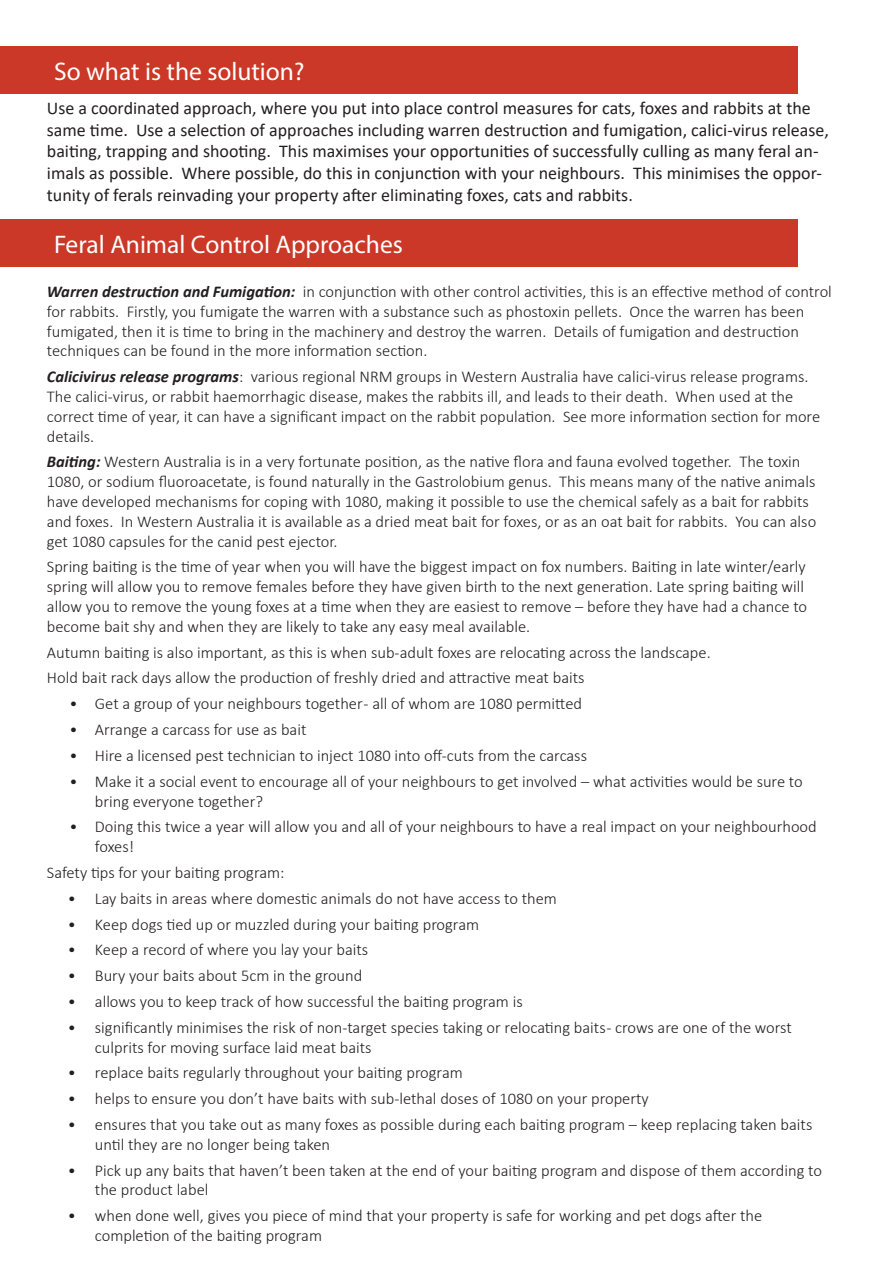
<style>
.page{position:relative;width:893px;height:1263px;background:#fff}
.page>*{position:absolute;margin:0;border:0;box-sizing:border-box;transform-origin:0 0}
.t1{font:25.5px "Myriad Pro";color:#fff}
.t2{font:18px/21.6px "Calibri";color:#231f20}
.t3{font:300 16.5px/19.8px "Calibri";color:#231f20}
.s1{font-weight:700;font-style:italic}
</style>
<div class="page">
<div style="left:0;top:219px;width:797px;height:48px;background:#cb3827"></div>
<hr style="left:892px;top:1051px;width:1px;height:158px;background:#cb3827">
<div style="left:0;top:47px;width:797px;height:47px;background:#cb3827"></div>
<p class="t1" style="left:54px;top:56px;width:252px">So what is the solution?</p>
<p class="t2" style="left:47px;top:97px;width:784px">Use a coordinated approach, where you put into place control measures for cats, foxes and rabbits at the same time. Use a selection of approaches including warren destruction and fumigation, calici-virus release, baiting, trapping and shooting. This maximises your opportunities of successfully culling as many feral an&shy;imals as possible. Where possible, do this in conjunction with your neighbours. This minimises the oppor&shy;tunity of ferals reinvading your property after eliminating foxes, cats and rabbits.</p>
<p class="t1" style="left:54px;top:228px;width:350px">Feral Animal Control Approaches</p>
<p class="t3" style="left:47px;top:281px;width:786px"><span class="s1">Warren destruction and Fumigation:</span> in conjunction with other control activities, this is an effective method of control for rabbits. Firstly, you fumigate the warren with a substance such as phostoxin pellets. Once the warren has been fumigated, then it is time to bring in the machinery and destroy the warren. Details of fumigation and destruction techniques can be found in the more information section.</p>
<p class="t3" style="left:47px;top:367px;width:775px"><span class="s1">Calicivirus release programs</span>: various regional NRM groups in Western Australia have calici-virus release programs.<br>The calici-virus, or rabbit haemorrhagic disease, makes the rabbits ill, and leads to their death. When used at the correct time of year, it can have a significant impact on the rabbit population. See more information section for more details.</p>
<p class="t3" style="left:47px;top:452px;width:771px"><span class="s1">Baiting:</span> Western Australia is in a very fortunate position, as the native flora and fauna evolved together. The toxin 1080, or sodium fluoroacetate, is found naturally in the Gastrolobium genus. This means many of the native animals have developed mechanisms for coping with 1080, making it possible to use the chemical safely as a bait for rabbits and foxes. In Western Australia it is available as a dried meat bait for foxes, or as an oat bait for rabbits. You can also get 1080 capsules for the canid pest ejector.</p>
<p class="t3" style="left:47px;top:557px;width:762px">Spring baiting is the time of year when you will have the biggest impact on fox numbers. Baiting in late winter/early spring will allow you to remove females before they have given birth to the next generation. Late spring baiting will allow you to remove the young foxes at a time when they are easiest to remove – before they have had a chance to become bait shy and when they are likely to take any easy meal available.</p>
<p class="t3" style="left:47px;top:642px;width:665px">Autumn baiting is also important, as this is when sub-adult foxes are relocating across the landscape.</p>
<p class="t3" style="left:47px;top:668px;width:539px">Hold bait rack days allow the production of freshly dried and attractive meat baits</p>
<p class="t3" style="left:69px;top:694px;width:514px">• Get a group of your neighbours together - all of whom are 1080 permitted</p>
<p class="t3" style="left:69px;top:719px;width:239px">• Arrange a carcass for use as bait</p>
<p class="t3" style="left:69px;top:745px;width:519px">• Hire a licensed pest technician to inject 1080 into off-cuts from the carcass</p>
<p class="t3" style="left:95px;top:771px;width:709px;text-indent:-26px">• Make it a social event to encourage all of your neighbours to get involved – what activities would be sure to bring everyone together?</p>
<p class="t3" style="left:95px;top:817px;width:723px;text-indent:-26px">• Doing this twice a year will allow you and all of your neighbours to have a real impact on your neighbourhood foxes!</p>
<p class="t3" style="left:47px;top:862px;width:239px">Safety tips for your baiting program:</p>
<p class="t3" style="left:68px;top:888px;width:490px">• Lay baits in areas where domestic animals do not have access to them</p>
<p class="t3" style="left:68px;top:914px;width:413px">• Keep dogs tied up or muzzled during your baiting program</p>
<p class="t3" style="left:68px;top:940px;width:302px">• Keep a record of where you lay your baits</p>
<p class="t3" style="left:68px;top:965px;width:296px">• Bury your baits about 5cm in the ground</p>
<p class="t3" style="left:68px;top:991px;width:456px">• allows you to keep track of how successful the baiting program is</p>
<p class="t3" style="left:95px;top:1017px;width:698px;text-indent:-27px">• significantly minimises the risk of non-target species taking or relocating baits - crows are one of the worst culprits for moving surface laid meat baits</p>
<p class="t3" style="left:68px;top:1063px;width:396px">• replace baits regularly throughout your baiting program</p>
<p class="t3" style="left:68px;top:1088px;width:582px">• helps to ensure you don’t have baits with sub-lethal doses of 1080 on your property</p>
<p class="t3" style="left:95px;top:1114px;width:719px;text-indent:-27px">• ensures that you take out as many foxes as possible during each baiting program – keep replacing taken baits until they are no longer being taken</p>
<p class="t3" style="left:95px;top:1160px;width:728px;text-indent:-27px">• Pick up any baits that haven’t been taken at the end of your baiting program and dispose of them according to the product label</p>
<p class="t3" style="left:95px;top:1205px;width:669px;text-indent:-27px">• when done well, gives you piece of mind that your property is safe for working and pet dogs after the completion of the baiting program</p>
</div>
